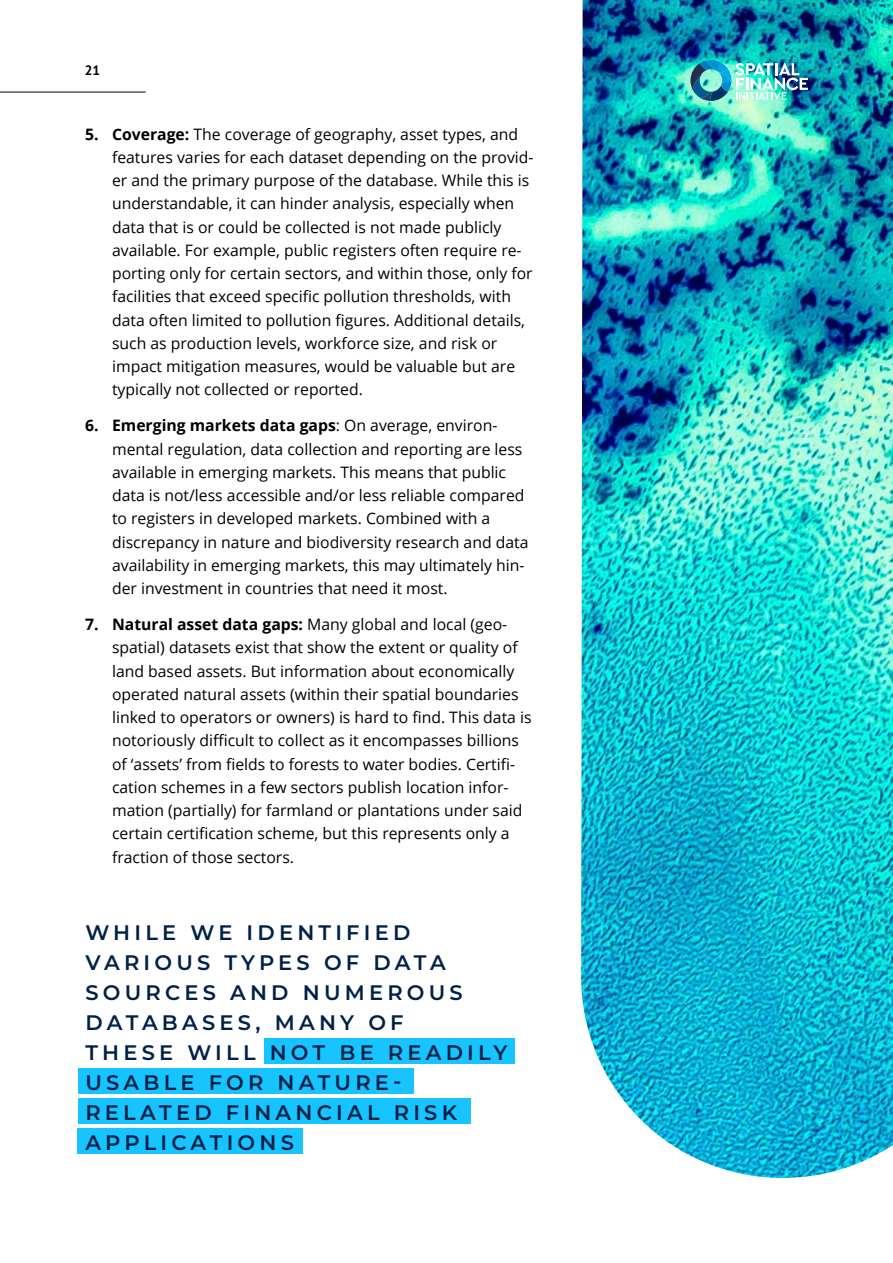
<style>
.page{position:relative;width:893px;height:1263px;background:#fff}
.page>*{position:absolute;margin:0;border:0;box-sizing:border-box;transform-origin:0 0}
.t1{font:600 21px/30px "Montserrat";letter-spacing:.2em;color:#002147}
.t2{font:15.75px/23.2px "Open Sans";color:#000}
.t3{font:700 13.5px "PT Sans";color:#000}
.s1{font-weight:700}
</style>
<div class="page">
<div style="left:78px;top:1128px;width:225px;height:25px;background:#18c4ff"></div>
<div style="left:265px;top:1038px;width:250px;height:26px;background:#18c4ff"></div>
<div style="left:78px;top:1068px;width:336px;height:26px;background:#18c4ff"></div>
<div style="left:78px;top:1098px;width:393px;height:25px;background:#18c4ff"></div>
<img style="left:581px;top:0;width:312px;height:1178px">
<hr style="left:0;top:92px;width:146px;height:1px;background:#000">
<img style="left:690px;top:60px;width:118px;height:41px">
<p class="t3" style="left:85px;top:61px;width:17px">21</p>
<p class="t2" style="left:112px;top:122px;width:423px;text-indent:-27px"><span class="s1">5. Coverage:</span> The coverage of geography, asset types, and features varies for each dataset depending on the provid&shy;er and the primary purpose of the database. While this is understandable, it can hinder analysis, especially when data that is or could be collected is not made publicly available. For example, public registers often require re&shy;porting only for certain sectors, and within those, only for facilities that exceed specific pollution thresholds, with data often limited to pollution figures. Additional details, such as production levels, workforce size, and risk or impact mitigation measures, would be valuable but are typically not collected or reported.</p>
<p class="t2" style="left:112px;top:414px;width:418px;text-indent:-27px"><span class="s1">6. Emerging markets data gaps</span>: On average, environ&shy;mental regulation, data collection and reporting are less available in emerging markets. This means that public data is not/less accessible and/or less reliable compared to registers in developed markets. Combined with a discrepancy in nature and biodiversity research and data availability in emerging markets, this may ultimately hin&shy;der investment in countries that need it most.</p>
<p class="t2" style="left:112px;top:612px;width:421px;text-indent:-27px"><span class="s1">7. Natural asset data gaps:</span> Many global and local (geo&shy;spatial) datasets exist that show the extent or quality of land based assets. But information about economically operated natural assets (within their spatial boundaries linked to operators or owners) is hard to find. This data is notoriously difficult to collect as it encompasses billions of ‘assets’ from fields to forests to water bodies. Certifi&shy;cation schemes in a few sectors publish location infor&shy;mation (partially) for farmland or plantations under said certain certification scheme, but this represents only a fraction of those sectors.</p>
<h1 class="t1" style="left:85px;top:916px;width:423px">WHILE WE IDENTIFIED<br>VARIOUS TYPES OF DATA<br>SOURCES AND NUMEROUS<br>DATABASES, MANY OF<br>THESE WILL NOT BE READILY<br>USABLE FOR NATURE-<br>RELATED FINANCIAL RISK<br>APPLICATIONS</h1>
</div>
